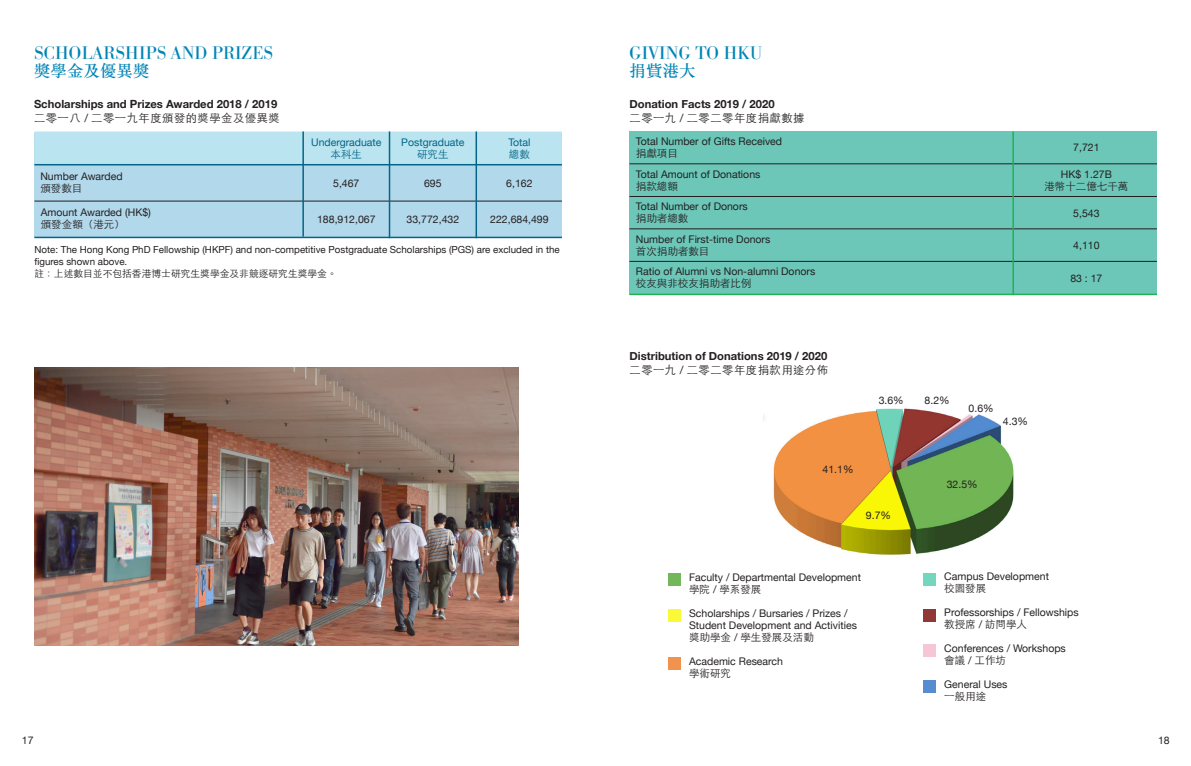
<style>
.page{position:relative;width:1191px;height:766px;background:#fff}
.page>*{position:absolute;margin:0;border:0;box-sizing:border-box;transform-origin:0 0}
.t1{font:18px "Bodoni BE";letter-spacing:.02em;color:#0085b5}
.t2{font:500 16.5px "M Sung HK";color:#0085b5}
.t3{font:700 11.25px "Helvetica Neue";color:#231f20}
.t4{font:300 11.25px "ST Heiti TC";letter-spacing:.05em;color:#231f20}
.t5{font:10.5px/12px "Helvetica Neue";color:#231f20}
.t6{font:300 10.5px "ST Heiti TC";color:#231f20}
.t7{font:10.5px "Helvetica Neue";color:#036588}
.t8{font:300 10.5px "ST Heiti TC";color:#036588}
.t9{font:9.75px/12px "Helvetica Neue";color:#231f20}
.t10{font:300 9.75px "ST Heiti TC";color:#231f20}
.s1{font-family:"Helvetica Neue";font-weight:400}
.s2{font-family:"ST Heiti TC";font-weight:300}
</style>
<div class="page">
<div style="left:34px;top:134px;width:528px;height:104px;background:#b2d8eb"></div>
<div style="left:629px;top:131px;width:528px;height:164px;background:#6cc7b8"></div>
<hr style="left:629px;top:163px;width:528px;height:1px;background:#231f20">
<hr style="left:629px;top:196px;width:528px;height:1px;background:#231f20">
<hr style="left:629px;top:228px;width:528px;height:1px;background:#231f20">
<hr style="left:629px;top:261px;width:528px;height:1px;background:#231f20">
<hr style="left:34px;top:236px;width:528px;height:2px;background:#036588">
<hr style="left:629px;top:293px;width:528px;height:2px;background:#21b252">
<div style="left:668px;top:573px;width:12px;height:12px;background:#72b85b"></div>
<div style="left:668px;top:608px;width:12px;height:13px;background:#fbf937"></div>
<div style="left:923px;top:573px;width:12px;height:12px;background:#74d6bd"></div>
<div style="left:923px;top:608px;width:12px;height:13px;background:#913736"></div>
<div style="left:923px;top:644px;width:12px;height:13px;background:#f6c6d7"></div>
<div style="left:923px;top:679px;width:12px;height:13px;background:#578cd0"></div>
<hr style="left:1012px;top:131px;width:2px;height:164px;background:#21b252">
<img style="left:34px;top:367px;width:484px;height:278px">
<div style="left:34px;top:131px;width:528px;height:33px;background:#bae4ef"></div>
<hr style="left:34px;top:164px;width:528px;height:1px;background:#036588">
<hr style="left:34px;top:201px;width:528px;height:1px;background:#231f20">
<hr style="left:302px;top:131px;width:2px;height:105px;background:#036588">
<hr style="left:389px;top:131px;width:1px;height:107px;background:#036588">
<hr style="left:475px;top:131px;width:2px;height:107px;background:#036588">
<img style="left:763px;top:408px;width:251px;height:147px">
<div style="left:668px;top:657px;width:12px;height:12px;background:#f1934d"></div>
<p class="t1" style="left:34px;top:43px;width:240px">SCHOLARSHIPS AND PRIZES</p>
<p class="t2" style="left:34px;top:59px;width:117px">獎學金及優異獎</p>
<p class="t3" style="left:34px;top:95px;width:245px">Scholarships and Prizes Awarded 2018 / 2019</p>
<p class="t4" style="left:34px;top:108px;width:247px">二零一八 <span class="s1">/</span> 二零一九年度頒發的獎學金及優異獎</p>
<p class="t5" style="left:40px;top:171px;width:84px">Number Awarded<span class="s2">頒發數目</span></p>
<p class="t5" style="left:41px;top:207px;width:112px">Amount Awarded (HK$)<span class="s2">頒發金額（港元）</span></p>
<p class="t7" style="left:311px;top:134px;width:72px">Undergraduate</p>
<p class="t8" style="left:330px;top:145px;width:33px">本科生</p>
<p class="t5" style="left:333px;top:178px;width:28px">5,467</p>
<p class="t5" style="left:317px;top:213px;width:60px">188,912,067</p>
<p class="t7" style="left:401px;top:135px;width:65px">Postgraduate</p>
<p class="t8" style="left:417px;top:145px;width:33px">研究生</p>
<p class="t5" style="left:424px;top:178px;width:19px">695</p>
<p class="t5" style="left:406px;top:213px;width:54px">33,772,432</p>
<p class="t7" style="left:508px;top:134px;width:24px">Total</p>
<p class="t8" style="left:509px;top:145px;width:22px">總數</p>
<p class="t5" style="left:506px;top:178px;width:28px">6,162</p>
<p class="t5" style="left:490px;top:214px;width:60px">222,684,499</p>
<p class="t9" style="left:34px;top:244px;width:527px">Note: The Hong Kong PhD Fellowship (HKPF) and non-competitive Postgraduate Scholarships (PGS) are excluded in the figures shown above.</p>
<p class="t10" style="left:34px;top:265px;width:304px">註：上述數目並不包括香港博士研究生獎學金及非競逐研究生獎學金。</p>
<p class="t1" style="left:629px;top:43px;width:134px">GIVING TO HKU</p>
<p class="t2" style="left:629px;top:59px;width:67px">捐貲港大</p>
<p class="t3" style="left:629px;top:95px;width:147px">Donation Facts 2019 / 2020</p>
<p class="t4" style="left:629px;top:108px;width:176px">二零一九 <span class="s1">/</span> 二零二零年度捐獻數據</p>
<p class="t5" style="left:636px;top:136px;width:148px">Total Number of Gifts Received</p>
<p class="t6" style="left:636px;top:144px;width:43px">捐獻項目</p>
<p class="t5" style="left:636px;top:168px;width:126px">Total Amount of Donations</p>
<p class="t6" style="left:636px;top:177px;width:43px">捐款總額</p>
<p class="t5" style="left:636px;top:201px;width:113px">Total Number of Donors</p>
<p class="t6" style="left:636px;top:209px;width:54px">捐助者總數</p>
<p class="t5" style="left:636px;top:233px;width:136px">Number of First-time Donors</p>
<p class="t6" style="left:636px;top:242px;width:75px">首次捐助者數目</p>
<p class="t5" style="left:636px;top:266px;width:181px">Ratio of Alumni vs Non-alumni Donors</p>
<p class="t6" style="left:636px;top:274px;width:117px">校友與非校友捐助者比例</p>
<p class="t5" style="left:1073px;top:142px;width:28px">7,721</p>
<p class="t5" style="left:1061px;top:169px;width:52px">HK$ 1.27B</p>
<p class="t6" style="left:1044px;top:177px;width:85px">港幣十二億七千萬</p>
<p class="t5" style="left:1073px;top:207px;width:28px">5,543</p>
<p class="t5" style="left:1073px;top:240px;width:28px">4,110</p>
<p class="t5" style="left:1070px;top:272px;width:34px">83 : 17</p>
<p class="t3" style="left:629px;top:347px;width:199px">Distribution of Donations 2019 / 2020</p>
<p class="t4" style="left:629px;top:360px;width:200px">二零一九 <span class="s1">/</span> 二零二零年度捐款用途分佈</p>
<p class="t5" style="left:878px;top:395px;width:27px">3.6%</p>
<p class="t5" style="left:924px;top:395px;width:27px">8.2%</p>
<p class="t5" style="left:968px;top:402px;width:27px">0.6%</p>
<p class="t5" style="left:1003px;top:415px;width:27px">4.3%</p>
<p class="t5" style="left:822px;top:464px;width:32px">41.1%</p>
<p class="t5" style="left:866px;top:510px;width:27px">9.7%</p>
<p class="t5" style="left:946px;top:478px;width:32px">32.5%</p>
<p class="t5" style="left:689px;top:571px;width:173px">Faculty / Departmental Development<span class="s2">學院</span> / <span class="s2">學系發展</span></p>
<p class="t5" style="left:689px;top:607px;width:169px">Scholarships / Bursaries / Prizes /<br>Student Development and Activities<span class="s2">獎助學金</span> / <span class="s2">學生發展及活動</span></p>
<p class="t5" style="left:689px;top:655px;width:95px">Academic Research<span class="s2">學術研究</span></p>
<p class="t5" style="left:944px;top:571px;width:106px">Campus Development<span class="s2">校園發展</span></p>
<p class="t5" style="left:944px;top:607px;width:136px">Professorships / Fellowships<span class="s2">教授席</span> / <span class="s2">訪問學人</span></p>
<p class="t5" style="left:944px;top:643px;width:123px">Conferences / Workshops<span class="s2">會議</span> / <span class="s2">工作坊</span></p>
<p class="t5" style="left:944px;top:679px;width:65px">General Uses<span class="s2">一般用途</span></p>
<p class="t5" style="left:22px;top:735px;width:13px">17</p>
<p class="t5" style="left:1158px;top:734px;width:13px">18</p>
</div>
